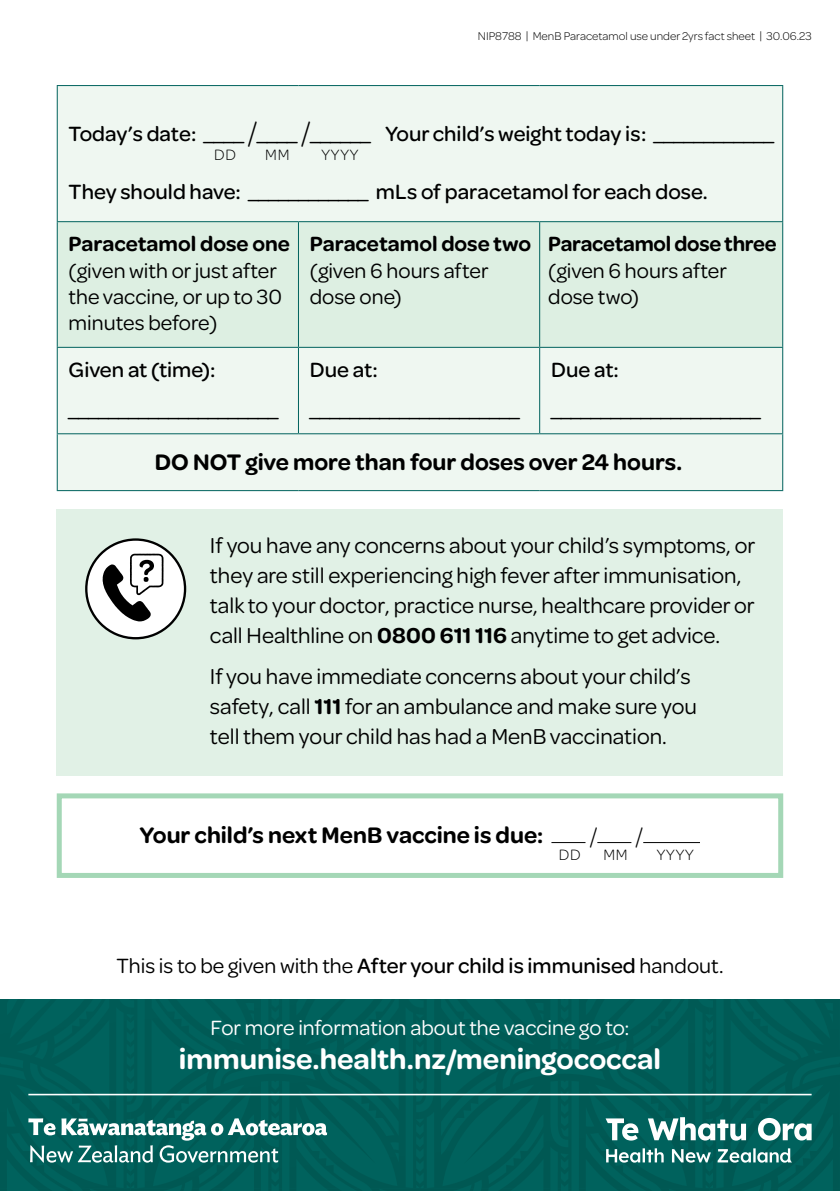
<style>
.page{position:relative;width:840px;height:1191px;background:#fff}
.page>*{position:absolute;margin:0;border:0;box-sizing:border-box;transform-origin:0 0}
.Body{font:600 30px "Omnes";color:#fff}
.Body-2{font:600 24px "Omnes";color:#000}
.Body-3{font:300 24px "Omnes";color:#000}
.Body-4{font:23px/30px "Omnes";color:#000}
.Body-5{font:22px/26.4px "Omnes";color:#000}
.Body-6{font:500 22px "Omnes";color:#000}
.Body-7{font:22px "Omnes";color:#fff}
.Body_text{font:300 16px "Omnes";letter-spacing:.05em;color:#000}
.t1{font:300 12px "Omnes";color:#000}
.s1{font-weight:400}
.s2{font-weight:300;font-size:30px}
.s3{font-weight:600}
.s4{font-weight:500}
</style>
<div class="page">
<div style="left:58px;top:86px;width:723px;height:404px;background:#eff7f1"></div>
<div style="left:58px;top:222px;width:723px;height:125px;background:#ddefe2"></div>
<hr style="left:57px;top:86px;width:1px;height:135px;background:#00625d">
<hr style="left:57px;top:85px;width:241px;height:1px;background:#00625d">
<hr style="left:298px;top:85px;width:241px;height:1px;background:#00625d">
<hr style="left:539px;top:85px;width:243px;height:1px;background:#00625d">
<hr style="left:781px;top:86px;width:1px;height:135px;background:#00625d">
<hr style="left:57px;top:222px;width:1px;height:125px;background:#00625d">
<hr style="left:57px;top:221px;width:241px;height:1px;background:#00625d">
<hr style="left:298px;top:222px;width:1px;height:125px;background:#00625d">
<hr style="left:298px;top:221px;width:241px;height:1px;background:#00625d">
<hr style="left:539px;top:222px;width:1px;height:125px;background:#00625d">
<hr style="left:539px;top:221px;width:243px;height:1px;background:#00625d">
<hr style="left:781px;top:222px;width:1px;height:125px;background:#00625d">
<hr style="left:57px;top:348px;width:1px;height:85px;background:#00625d">
<hr style="left:57px;top:347px;width:241px;height:1px;background:#00625d">
<hr style="left:298px;top:347px;width:241px;height:1px;background:#00625d">
<hr style="left:539px;top:347px;width:243px;height:1px;background:#00625d">
<hr style="left:298px;top:348px;width:1px;height:85px;background:#00625d">
<hr style="left:539px;top:348px;width:1px;height:85px;background:#00625d">
<hr style="left:781px;top:348px;width:1px;height:85px;background:#00625d">
<hr style="left:57px;top:434px;width:1px;height:56px;background:#00625d">
<hr style="left:57px;top:433px;width:241px;height:1px;background:#00625d">
<hr style="left:298px;top:433px;width:241px;height:1px;background:#00625d">
<hr style="left:539px;top:433px;width:243px;height:1px;background:#00625d">
<hr style="left:781px;top:434px;width:1px;height:56px;background:#00625d">
<hr style="left:57px;top:490px;width:241px;height:1px;background:#00625d">
<hr style="left:298px;top:490px;width:241px;height:1px;background:#00625d">
<hr style="left:539px;top:490px;width:243px;height:1px;background:#00625d">
<div style="left:57px;top:509px;width:725px;height:266px;background:#e1f1e6"></div>
<svg style="left:85px;top:538px;width:101px;height:101px"></svg>
<hr style="left:551px;top:842px;width:34px;height:1px;background:#000">
<hr style="left:597px;top:842px;width:34px;height:1px;background:#000">
<hr style="left:643px;top:842px;width:56px;height:1px;background:#000">
<div style="left:57px;top:793px;width:725px;height:85px;border:5px solid #a4d7b6"></div>
<svg style="left:0;top:999px;width:839px;height:192px;background:#0c6661"></svg>
<p class="t1" style="left:477px;top:28px;width:335px">NIP8788 | MenB Paracetamol use under 2yrs fact sheet | 30.06.23</p>
<p class="Body-6" style="left:69px;top:119px;width:706px">Today’s date: <span class="s1">____</span> <span class="s2">/</span><span class="s1">____</span> <span class="s2">/</span><span class="s1">______</span> Your child’s weight today is: <span class="s1">____________</span></p>
<p class="Body-6" style="left:69px;top:177px;width:640px">They should have: <span class="s1">____________</span> mLs of paracetamol for each dose.</p>
<p class="Body-5" style="left:69px;top:229px;width:223px"><span class="s3">Paracetamol dose one </span>(given with or just after the vaccine, or up to 30 minutes before)</p>
<p class="Body-5" style="left:309px;top:229px;width:223px"><span class="s3">Paracetamol dose two </span>(given 6 hours after dose one)</p>
<p class="Body-5" style="left:548px;top:229px;width:230px"><span class="s3">Paracetamol dose three </span>(given 6 hours after dose two)</p>
<p class="Body-5" style="left:69px;top:348px;width:211px;line-height:40px"><span class="s4">Given at (time): </span>_____________________</p>
<p class="Body-5" style="left:309px;top:348px;width:211px;line-height:40px"><span class="s4">Due at: </span>_____________________</p>
<p class="Body-5" style="left:550px;top:348px;width:211px;line-height:40px"><span class="s4">Due at: </span>_____________________</p>
<p class="Body-2" style="left:155px;top:445px;width:528px">DO NOT give more than four doses over 24 hours.</p>
<p class="Body_text" style="left:214px;top:144px;width:23px">DD</p>
<p class="Body_text" style="left:265px;top:144px;width:26px">MM</p>
<p class="Body_text" style="left:321px;top:144px;width:38px">YYYY</p>
<p class="Body-4" style="left:210px;top:529px;width:546px">If you have any concerns about your child’s symptoms, or they are still experiencing high fever after immunisation, talk to your doctor, practice nurse, healthcare provider or call Healthline on <span class="s3">0800 611 116</span> anytime to get advice.</p>
<p class="Body-4" style="left:210px;top:660px;width:488px">If you have immediate concerns about your child’s safety, call <span class="s3">111</span> for an ambulance and make sure you tell them your child has had a MenB vaccination.</p>
<p class="Body-2" style="left:140px;top:818px;width:404px">Your child’s next MenB vaccine is due:</p>
<p class="Body-3" style="left:589px;top:819px;width:9px">/</p>
<p class="Body-3" style="left:635px;top:819px;width:9px">/</p>
<p class="Body_text" style="left:558px;top:844px;width:23px">DD</p>
<p class="Body_text" style="left:603px;top:844px;width:26px">MM</p>
<p class="Body_text" style="left:656px;top:844px;width:38px">YYYY</p>
<p class="Body-5" style="left:116px;top:950px;width:608px">This is to be given with the <span class="s4">After your child is immunised</span> handout.</p>
<p class="Body-7" style="left:210px;top:1013px;width:420px">For more information about the vaccine go to:</p>
<p class="Body" style="left:179px;top:1038px;width:483px">immunise.health.nz/meningococcal</p>
</div>
